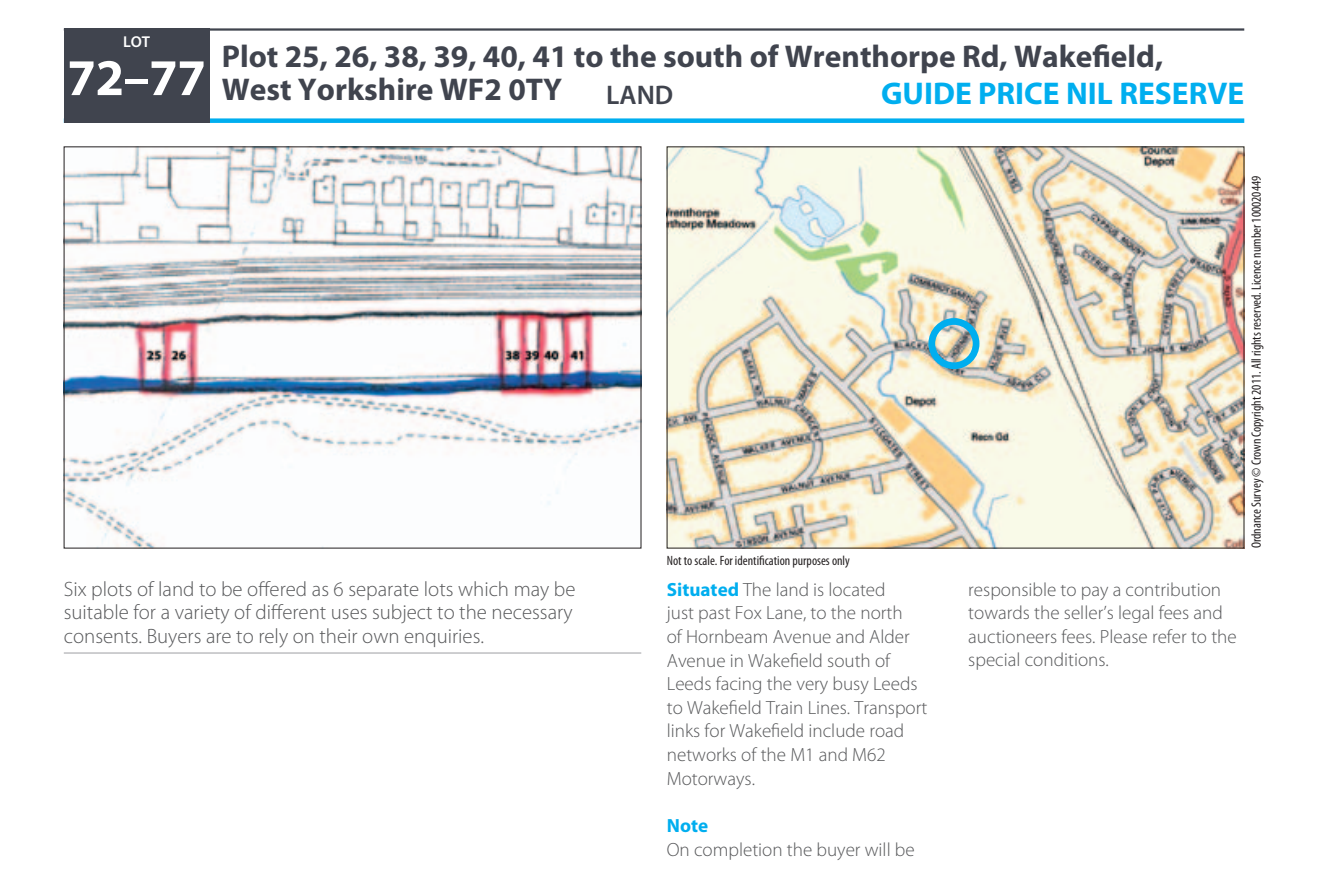
<style>
.page{position:relative;width:1340px;height:872px;background:#fff}
.page>*{position:absolute;margin:0;border:0;box-sizing:border-box;transform-origin:0 0}
.t1{font:700 31.5px/33.8px "Myriad Pro";color:#40444e}
.t2{font:700 31.5px "Myriad Pro";color:#00aeef}
.t3{font:600 27px "Myriad Pro";color:#40444e}
.t4{font:300 20.7px/23.6px "Myriad Pro";color:#57585a}
.t5{font:300 19.12px/23.6px "Myriad Pro";color:#57585a}
.t6{font:700 19.12px "Myriad Pro";color:#00aeef}
.t7{font:600 15.75px "Myriad Pro";color:#fff}
.t8{font:condensed 13.5px "Myriad Pro";color:#231f20}
.s1{font-weight:700;color:#00aeef}
</style>
<div class="page">
<div style="left:64px;top:118px;width:1180px;height:5px;background:#00aeef"></div>
<hr style="left:64px;top:28px;width:1180px;height:3px;background:#40444e">
<img style="left:668px;top:149px;width:574px;height:397px">
<div style="left:928px;top:318px;width:51px;height:51px;border:7px solid #00aeef;border-radius:50%"></div>
<img style="left:66px;top:149px;width:573px;height:397px">
<div style="left:64px;top:28px;width:145px;height:95px;background:#40444e"></div>
<hr style="left:64px;top:652px;width:577px;height:1px;background:#a8a9ad">
<p class="t7" style="left:123px;top:31px;width:29px">LOT</p>
<h1 class="t1" style="left:67px;top:38px;width:1097px;text-indent:154px">Plot 25, 26, 38, 39, 40, 41 to the south of Wrenthorpe Rd, Wakefield,<br><sup>72–77</sup> West Yorkshire WF2 0TY</h1>
<h2 class="t3" style="left:606px;top:77px;width:69px">LAND</h2>
<h1 class="t2" style="left:881px;top:73px;width:364px">Guide price NIL RESERVE</h1>
<p class="t4" style="left:64px;top:576px;width:513px">Six plots of land to be offered as 6 separate lots which may be suitable for a variety of different uses subject to the necessary consents. Buyers are to rely on their own enquiries.</p>
<p class="t8" style="left:666px;top:552px;width:185px">Not to scale. For identification purposes only</p>
<p class="t5" style="left:666px;top:577px;width:262px"><span class="s1">Situated</span> The land is located<br>just past Fox Lane, to the north<br>of Hornbeam Avenue and Alder<br>Avenue in Wakefield south of<br>Leeds facing the very busy Leeds to Wakefield Train Lines. Transport links for Wakefield include road networks of the M1 and M62<br>Motorways.</p>
<p class="t6" style="left:666px;top:813px;width:43px">Note</p>
<p class="t5" style="left:666px;top:837px;width:249px">On completion the buyer will be</p>
<p class="t5" style="left:968px;top:577px;width:270px">responsible to pay a contribution towards the seller’s legal fees and auctioneers fees. Please refer to the special conditions.</p>
<p class="t8" style="left:1248px;top:548px;width:374px;rotate:-90deg">Ordnance Survey © Crown Copyright 2011. All rights reserved. Licence number 100020449</p>
</div>
